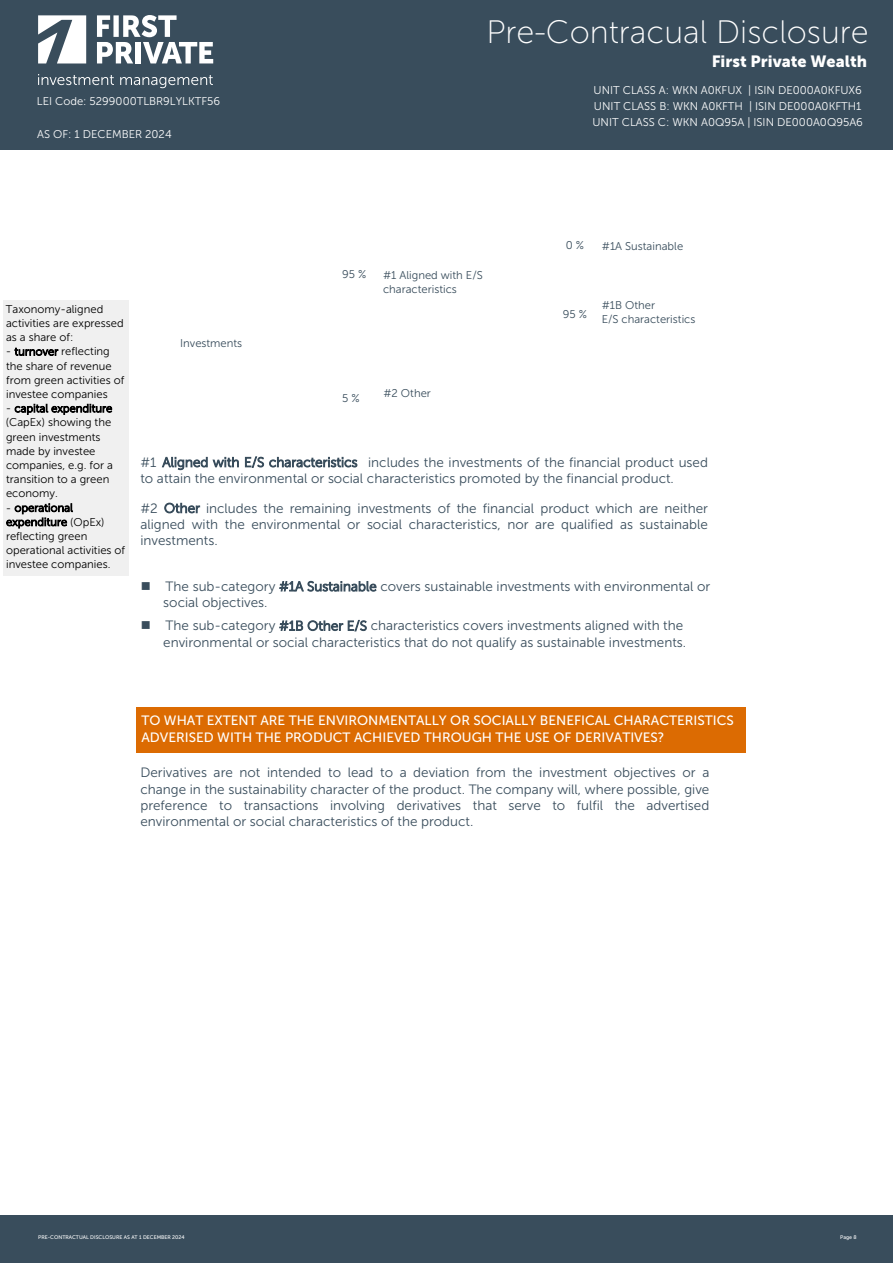
<style>
.page{position:relative;width:893px;height:1263px;background:#fff}
.page>*{position:absolute;margin:0;border:0;box-sizing:border-box;transform-origin:0 0}
.t1{font:32.4px "Museo Sans 100";color:#fff}
.t2{font:16.2px "Museo Sans 900";color:#fff}
.t3{font:13.5px/16.2px "Museo Sans 300 Embeddable";color:#394d5c}
.t4{font:13.5px/16.8px "Museo Sans 500";color:#fff}
.t5{font:11.25px/14.2px "Museo Sans 300 Embeddable";color:#000}
.t6{font:11.25px/15.9px "Museo Sans 300";color:#fff}
.t7{font:11.25px/13.5px "Museo Sans 300 Embeddable";color:#394d5c}
.t8{font:5.25px "Museo Sans 500";color:#fff}
</style>
<div class="page">
<div style="left:0;top:1215px;width:893px;height:48px;background:#394d5c"></div>
<div style="left:0;top:0;width:893px;height:150px;background:#394d5c"></div>
<div style="left:136px;top:707px;width:609px;height:46px;background:#dc6b02"></div>
<div style="left:3px;top:300px;width:126px;height:276px;background:#f0f0f0"></div>
<svg style="left:38px;top:74px;width:175px;height:14px"></svg>
<svg style="left:97px;top:15px;width:116px;height:48px"></svg>
<svg style="left:38px;top:15px;width:48px;height:48px"></svg>
<p class="t6" style="left:37px;top:94px;width:185px">LEI Code: 5299000TLBR9LYLKTF56</p>
<p class="t6" style="left:37px;top:126px;width:136px">AS OF: 1 DECEMBER 2024</p>
<h1 class="t1" style="left:486px;top:15px;width:384px">Pre-Contracual Disclosure</h1>
<p class="t2" style="left:712px;top:52px;width:157px">First Private Wealth</p>
<p class="t6" style="left:592px;top:83px;width:272px">UNIT CLASS A: WKN A0KFUX | ISIN DE000A0KFUX6<br>UNIT CLASS B: WKN A0KFTH | ISIN DE000A0KFTH1<br>UNIT CLASS C: WKN A0Q95A | ISIN DE000A0Q95A6</p>
<p class="t7" style="left:342px;top:267px;width:26px">95 %</p>
<p class="t7" style="left:383px;top:268px;width:101px">#1 Aligned with E/S characteristics</p>
<p class="t7" style="left:566px;top:239px;width:20px">0 %</p>
<p class="t7" style="left:602px;top:239px;width:83px">#1A Sustainable</p>
<p class="t5" style="left:6px;top:302px;width:119px">Taxonomy-aligned activities are expressed as a share of:</p>
<p class="t5" style="left:6px;top:344px;width:120px">- turnover reflecting the share of revenue from green activities of investee companies</p>
<p class="t5" style="left:6px;top:401px;width:109px">- capital expenditure (CapEx) showing the green investments made by investee companies, e.g. for a transition to a green economy.</p>
<p class="t5" style="left:6px;top:501px;width:121px">- operational expenditure (OpEx) reflecting green operational activities of investee companies.</p>
<p class="t7" style="left:180px;top:337px;width:64px">Investments</p>
<p class="t7" style="left:342px;top:392px;width:19px">5 %</p>
<p class="t7" style="left:383px;top:387px;width:49px">#2 Other</p>
<p class="t7" style="left:563px;top:308px;width:26px">95 %</p>
<p class="t7" style="left:602px;top:299px;width:95px">#1B Other<br>E/S characteristics</p>
<p class="t3" style="left:140px;top:454px;width:569px">#1 Aligned with E/S characteristics includes the investments of the financial product used to attain the environmental or social characteristics promoted by the financial product.</p>
<p class="t3" style="left:140px;top:500px;width:569px;text-align:justify">#2 Other includes the remaining investments of the financial product which are neither aligned with the environmental or social characteristics, nor are qualified as sustainable investments.</p>
<p class="t3" style="left:163px;top:578px;width:548px;text-indent:-22px">■ The sub-category #1A Sustainable covers sustainable investments with environmental or social objectives.</p>
<p class="t3" style="left:141px;top:618px;width:547px;text-align:right">■ The sub-category #1B Other E/S characteristics covers investments aligned with the environmental or social characteristics that do not qualify as sustainable investments.</p>
<p class="t4" style="left:141px;top:712px;width:594px">TO WHAT EXTENT ARE THE ENVIRONMENTALLY OR SOCIALLY BENEFICAL CHARACTERISTICS<br>ADVERISED WITH THE PRODUCT ACHIEVED THROUGH THE USE OF DERIVATIVES?</p>
<p class="t3" style="left:140px;top:765px;width:570px;text-align:justify">Derivatives are not intended to lead to a deviation from the investment objectives or a change in the sustainability character of the product. The company will, where possible, give preference to transactions involving derivatives that serve to fulfil the advertised environmental or social characteristics of the product.</p>
<p class="t8" style="left:38px;top:1234px;width:148px">PRE-CONTRACTUAL DISCLOSURE AS AT 1 DECEMBER 2024</p>
<p class="t8" style="left:840px;top:1234px;width:18px">Page 8</p>
</div>
